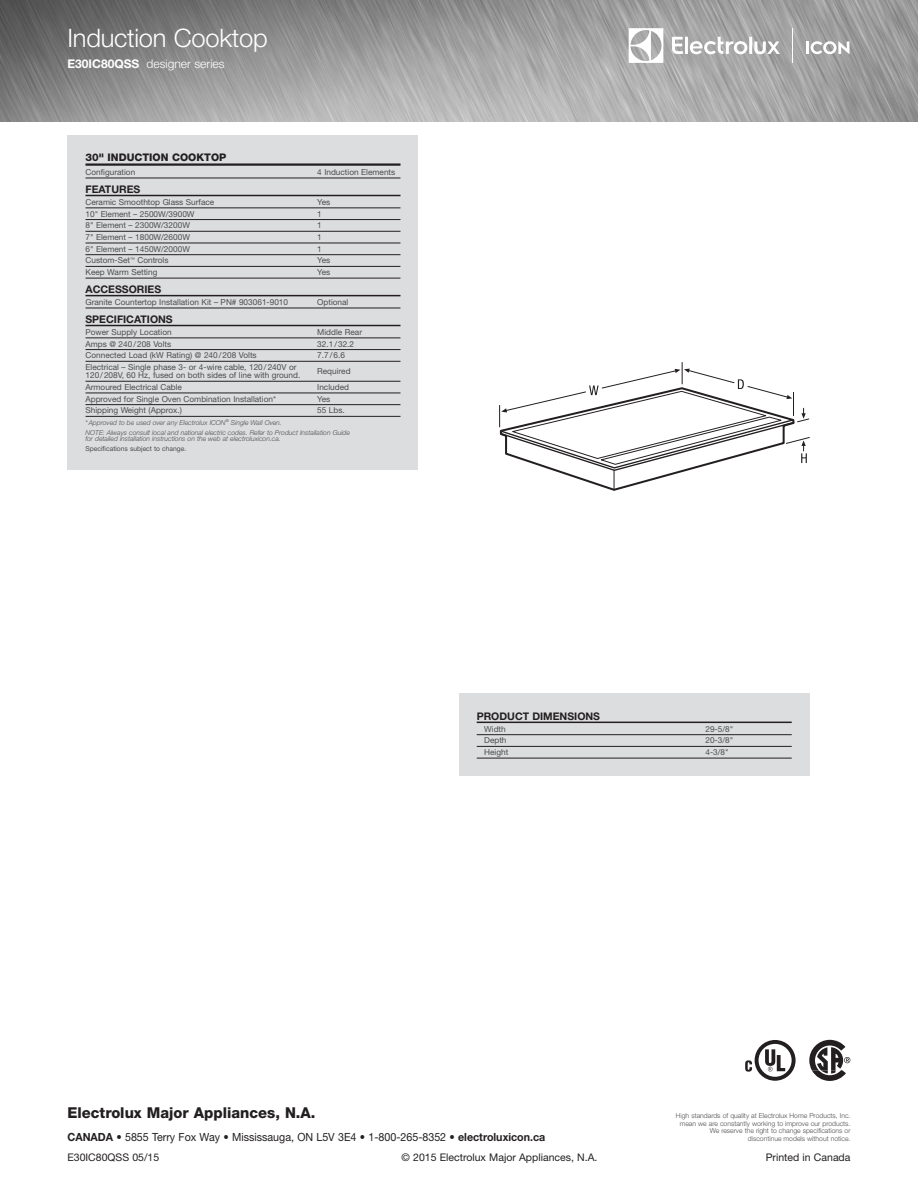
<style>
.page{position:relative;width:918px;height:1188px;background:#fff}
.page>*{position:absolute;margin:0;border:0;box-sizing:border-box;transform-origin:0 0}
.t1{font:300 25.5px "Helvetica Neue";letter-spacing:-.01em;color:#fff}
.t2{font:800 15px "Helvetica Neue";color:#231f20}
.t3{font:300 12px "Helvetica Neue";color:#fff}
.t4{font:11.25px "Helvetica Neue";color:#231f20;scale:.95 1}
.t5{font:10.5px "Helvetica Neue";color:#231f20}
.t6{font:700 10.5px "Helvetica Neue";color:#231f20}
.t7{font:800 10.5px "Helvetica Neue";color:#231f20}
.t8{font:8.25px/11.7px "Helvetica Neue";color:#4b4c4d}
.t9{font:8.25px/11.7px "Helvetica Neue";letter-spacing:-.055em;color:#4b4c4d}
.t10{font:300 6.9px/7.8px "Helvetica Neue";color:#4b4c4d;text-align:right}
.t11{font:italic 300 6.75px/10.1px "Helvetica Neue";color:#4b4c4d}
.t12{font:6.75px "Helvetica Neue";color:#4b4c4d}
.s1{font-weight:700}
</style>
<div class="page">
<img style="left:0;top:0;width:918px;height:122px">
<div style="left:459px;top:693px;width:351px;height:83px;background:#dcdddf"></div>
<hr style="left:477px;top:722px;width:315px;height:1px;background:#231f20">
<hr style="left:477px;top:734px;width:315px;height:1px;background:#231f20">
<hr style="left:477px;top:746px;width:315px;height:1px;background:#231f20">
<hr style="left:477px;top:758px;width:315px;height:1px;background:#231f20">
<svg style="left:629px;top:28px;width:34px;height:35px"></svg>
<svg style="left:672px;top:37px;width:108px;height:17px"></svg>
<svg style="left:806px;top:41px;width:43px;height:13px"></svg>
<hr style="left:793px;top:28px;width:1px;height:35px;background:#fff">
<svg style="left:809px;top:1040px;width:41px;height:41px"></svg>
<svg style="left:745px;top:1040px;width:51px;height:41px"></svg>
<svg style="left:499px;top:362px;width:311px;height:129px"></svg>
<div style="left:68px;top:135px;width:350px;height:334px;background:#dcdddf"></div>
<hr style="left:86px;top:163px;width:314px;height:3px;background:#231f20">
<hr style="left:86px;top:178px;width:314px;height:1px;background:#231f20">
<hr style="left:86px;top:195px;width:314px;height:1px;background:#231f20">
<hr style="left:86px;top:207px;width:314px;height:1px;background:#231f20">
<hr style="left:86px;top:219px;width:314px;height:1px;background:#231f20">
<hr style="left:86px;top:231px;width:314px;height:1px;background:#231f20">
<hr style="left:86px;top:243px;width:314px;height:1px;background:#231f20">
<hr style="left:86px;top:254px;width:314px;height:1px;background:#231f20">
<hr style="left:86px;top:266px;width:314px;height:1px;background:#231f20">
<hr style="left:86px;top:278px;width:314px;height:1px;background:#231f20">
<hr style="left:86px;top:295px;width:314px;height:1px;background:#231f20">
<hr style="left:86px;top:308px;width:314px;height:1px;background:#231f20">
<hr style="left:86px;top:325px;width:314px;height:1px;background:#231f20">
<hr style="left:86px;top:338px;width:314px;height:1px;background:#231f20">
<hr style="left:86px;top:349px;width:314px;height:1px;background:#231f20">
<hr style="left:86px;top:361px;width:314px;height:1px;background:#231f20">
<hr style="left:86px;top:381px;width:314px;height:1px;background:#231f20">
<hr style="left:86px;top:393px;width:314px;height:1px;background:#231f20">
<hr style="left:86px;top:404px;width:314px;height:1px;background:#231f20">
<hr style="left:86px;top:416px;width:314px;height:1px;background:#231f20">
<h1 class="t1" style="left:68px;top:22px;width:202px">Induction Cooktop</h1>
<h3 class="t3" style="left:68px;top:56px;width:159px"><span class="s1">E30IC80QSS</span> designer series</h3>
<p class="t7" style="left:86px;top:151px;width:142px">30" INDUCTION COOKTOP</p>
<p class="t8" style="left:86px;top:166px;width:51px">Configuration</p>
<p class="t6" style="left:86px;top:183px;width:56px">FEATURES</p>
<p class="t8" style="left:86px;top:196px;width:130px">Ceramic Smoothtop Glass Surface<br>10" Element – 2500W/3900W<br>8" Element – 2300W/3200W<br>7" Element – 1800W/2600W<br>6" Element – 1450W/2000W<br>Custom-Set<sup>™</sup> Controls<br>Keep Warm Setting</p>
<p class="t6" style="left:86px;top:283px;width:77px">ACCESSORIES</p>
<p class="t8" style="left:86px;top:296px;width:204px">Granite Countertop Installation Kit – PN# 903061-9010</p>
<p class="t6" style="left:86px;top:313px;width:89px">SPECIFICATIONS</p>
<p class="t8" style="left:86px;top:326px;width:213px">Power Supply Location<br>Amps @ 240/208 Volts<br>Connected Load (kW Rating) @ 240/208 Volts<br>Electrical – Single phase 3- or 4-wire cable, 120/240V or</p>
<p class="t8" style="left:86px;top:369px;width:216px">120/208V, 60 Hz, fused on both sides of line with ground.<br>Armoured Electrical Cable<br>Approved for Single Oven Combination Installation* Shipping Weight (Approx.)</p>
<p class="t11" style="left:85px;top:417px;width:266px">* Approved to be used over any Electrolux ICON<sup>®</sup> Single Wall Oven.<br>NOTE: Always consult local and national electric codes. Refer to Product Installation Guide</p>
<p class="t11" style="left:85px;top:434px;width:197px">for detailed installation instructions on the web at electroluxicon.ca.</p>
<p class="t12" style="left:85px;top:445px;width:102px">Specifications subject to change.</p>
<p class="t8" style="left:317px;top:166px;width:80px">4 Induction Elements</p>
<p class="t9" style="left:317px;top:196px;width:14px">Yes<br>1<br>1<br>1<br>1<br>Yes<br>Yes</p>
<p class="t8" style="left:317px;top:296px;width:33px">Optional</p>
<p class="t8" style="left:317px;top:326px;width:46px">Middle Rear<br>32.1/32.2<br>7.7/6.6</p>
<p class="t8" style="left:317px;top:364px;width:35px;line-height:15.5px">Required<br>Included</p>
<p class="t8" style="left:317px;top:393px;width:29px">Yes<br>55 Lbs.</p>
<p class="t6" style="left:477px;top:709px;width:125px">PRODUCT DIMENSIONS</p>
<p class="t8" style="left:484px;top:723px;width:26px">Width<br>Depth<br>Height</p>
<p class="t8" style="left:705px;top:723px;width:29px;text-align:justify">29-5/8" 20-3/8" 4-3/8"</p>
<h2 class="t2" style="left:68px;top:1104px;width:250px">Electrolux Major Appliances, N.A.</h2>
<h3 class="t4" style="left:68px;top:1130px;width:505px"><span class="s1">CANADA</span> • 5855 Terry Fox Way • Mississauga, ON L5V 3E4 • 1-800-265-8352 • <span class="s1">electroluxicon.ca</span></h3>
<p class="t10" style="left:676px;top:1111px;width:176px">High standards of quality at Electrolux Home Products, Inc. mean we are constantly working to improve our products.<br>We reserve the right to change specifications or discontinue models without notice.</p>
<p class="t5" style="left:68px;top:1151px;width:93px">E30IC80QSS 05/15</p>
<p class="t5" style="left:402px;top:1151px;width:197px">© 2015 Electrolux Major Appliances, N.A.</p>
<p class="t5" style="left:766px;top:1151px;width:86px">Printed in Canada</p>
</div>
